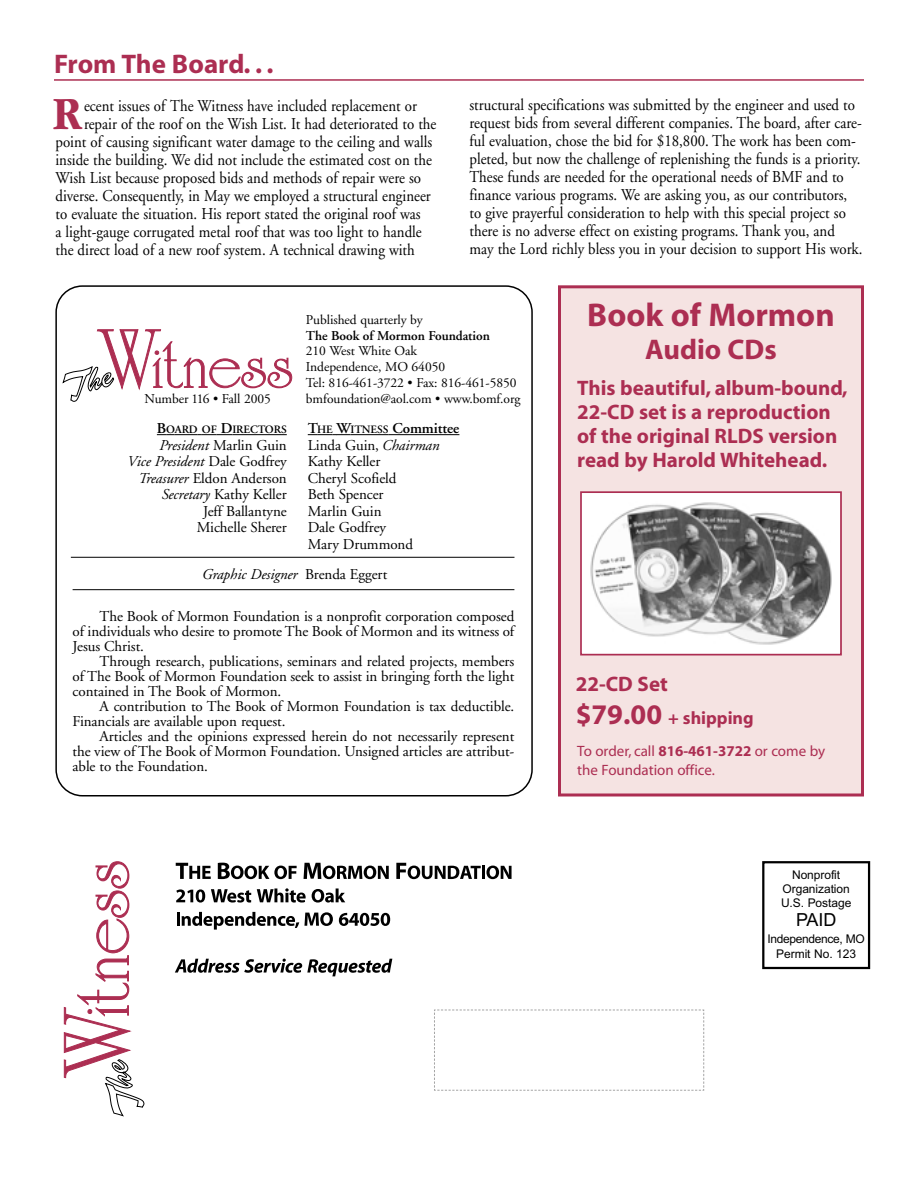
<style>
.page{position:relative;width:918px;height:1188px;background:#fff}
.page>*{position:absolute;margin:0;border:0;box-sizing:border-box;transform-origin:0 0}
.t1{font:700 48.15px "Garamond";color:#ac2e52;scale:.9 1}
.t2{font:700 33px "Myriad";color:#ac2e52}
.t3{font:700 28.5px "Myriad";color:#ac2e52}
.t4{font:700 27px "Myriad";color:#ac2e52}
.t5{font:700 21px/24px "Myriad";color:#ac2e52}
.t6{font:700 18px "Myriad";color:#ac2e52}
.t7{font:18px "Arial";color:#000}
.t8{font:16.5px/18px "Adobe Garamond";color:#000;scale:.9 1}
.t9{font:15px/16.5px "Adobe Garamond";letter-spacing:-.005em;color:#000;text-align:justify}
.t10{font:15px/19.5px "Myriad";color:#ac2e52}
.t11{font:italic 15px "Adobe Garamond";letter-spacing:-.005em;color:#000}
.t12{font:13.5px/15.8px "Adobe Garamond";letter-spacing:-.005em;color:#000}
.t13{font:600 13.5px "Adobe Garamond";letter-spacing:-.005em;color:#000}
.t14{font:12px/14.4px "Arial";letter-spacing:-.005em;color:#000;text-align:center}
.t15{font:12px/14.4px "Arial";letter-spacing:-.03em;color:#000;text-align:center}
.t16{font:600 11.25px "Adobe Garamond";letter-spacing:-.005em;color:#000}
.s1{font-size:15px}
.s2{font-style:italic}
.s3{font-weight:600}
.s4{font-weight:600;font-size:11.25px}
.s5{font-style:normal}
.s6{font-size:28.5px}
.s7{font-weight:700}
</style>
<div class="page">
<svg style="left:55px;top:285px;width:478px;height:511px"></svg>
<svg style="left:63px;top:329px;width:229px;height:73px"></svg>
<svg style="left:157px;top:434px;width:75px;height:1px"></svg>
<hr style="left:232px;top:434px;width:33px;height:1px;background:#000">
<svg style="left:265px;top:434px;width:22px;height:1px"></svg>
<svg style="left:308px;top:434px;width:42px;height:1px"></svg>
<hr style="left:350px;top:434px;width:38px;height:1px;background:#000">
<hr style="left:388px;top:434px;width:71px;height:1px;background:#000">
<hr style="left:73px;top:589px;width:441px;height:1px;background:#000">
<div style="left:762px;top:861px;width:108px;height:108px;border:2px solid #000"></div>
<svg style="left:64px;top:861px;width:80px;height:255px"></svg>
<svg style="left:434px;top:1009px;width:270px;height:82px"></svg>
<svg style="left:176px;top:863px;width:35px;height:16px"></svg>
<svg style="left:218px;top:863px;width:79px;height:16px"></svg>
<svg style="left:304px;top:863px;width:85px;height:16px"></svg>
<svg style="left:396px;top:863px;width:116px;height:16px"></svg>
<svg style="left:176px;top:889px;width:29px;height:14px"></svg>
<svg style="left:211px;top:889px;width:40px;height:14px"></svg>
<svg style="left:257px;top:888px;width:49px;height:15px"></svg>
<svg style="left:312px;top:888px;width:33px;height:15px"></svg>
<svg style="left:177px;top:912px;width:156px;height:18px"></svg>
<svg style="left:339px;top:913px;width:51px;height:13px"></svg>
<svg style="left:175px;top:959px;width:217px;height:17px"></svg>
<hr style="left:71px;top:557px;width:443px;height:1px;background:#000">
<hr style="left:54px;top:79px;width:810px;height:2px;background:#ac2e52">
<div style="left:560px;top:287px;width:302px;height:508px;background:#f5e3e2"></div>
<div style="left:558px;top:285px;width:306px;height:511px;border:3px solid #ac2e52"></div>
<div style="left:581px;top:492px;width:260px;height:163px;background:#fff"></div>
<img style="left:590px;top:502px;width:242px;height:143px">
<div style="left:580px;top:491px;width:262px;height:164px;border:2px solid #ac2e52"></div>
<h3 class="t4" style="left:54px;top:54px;width:221px">From The Board. . .</h3>
<h1 class="t1" style="left:53px;top:95px;width:33px">R</h1>
<p class="t8" style="left:84px;top:98px;width:371px">ecent issues of The Witness have included replacement or</p>
<p class="t8" style="left:84px;top:116px;width:393px">repair of the roof on the Wish List. It had deteriorated to the</p>
<p class="t8" style="left:55px;top:134px;width:420px">point of causing significant water damage to the ceiling and walls</p>
<p class="t8" style="left:55px;top:152px;width:420px">inside the building. We did not include the estimated cost on the</p>
<p class="t8" style="left:55px;top:170px;width:408px">Wish List because proposed bids and methods of repair were so</p>
<p class="t8" style="left:55px;top:188px;width:419px">diverse. Consequently, in May we employed a structural engineer</p>
<p class="t8" style="left:55px;top:206px;width:407px">to evaluate the situation. His report stated the original roof was</p>
<p class="t8" style="left:55px;top:224px;width:408px">a light-gauge corrugated metal roof that was too light to handle</p>
<p class="t8" style="left:55px;top:242px;width:401px">the direct load of a new roof system. A technical drawing with</p>
<p class="t8" style="left:470px;top:98px;width:438px">structural specifications was submitted by the engineer and used to request bids from several different companies. The board, after care&shy;ful evaluation, chose the bid for $18,800. The work has been com&shy;pleted, but now the challenge of replenishing the funds is a priority.<br>These funds are needed for the operational needs of BMF and to finance various programs. We are asking you, as our contributors, to give prayerful consideration to help with this special project so there is no adverse effect on existing programs. Thank you, and may the Lord richly bless you in your decision to support His work.</p>
<p class="t12" style="left:145px;top:392px;width:128px">Number 116 • Fall 2005</p>
<p class="t16" style="left:157px;top:425px;width:131px"><span class="s1">B</span>OARD OF <span class="s1">D</span>IRECTORS</p>
<p class="t9" style="left:127px;top:438px;width:161px;text-align:right"><span class="s2">President</span> Marlin Guin<br><span class="s2">Vice President</span> Dale Godfrey<br><span class="s2">Treasurer</span> Eldon Anderson<br><span class="s2">Secretary</span> Kathy Keller<br>Jeff Ballantyne<br>Michelle Sherer</p>
<p class="t12" style="left:306px;top:313px;width:118px">Published quarterly by</p>
<p class="t13" style="left:306px;top:330px;width:185px">The Book of Mormon Foundation</p>
<p class="t12" style="left:306px;top:344px;width:216px">210 West White Oak<br>Independence, MO 64050<br>Tel: 816-461-3722 • Fax: 816-461-5850 bmfoundation@aol.com • www.bomf.org</p>
<p class="t9" style="left:308px;top:422px;width:153px;text-align:left"><span class="s3">T</span><span class="s4">HE</span> <span class="s3">W</span><span class="s4">ITNESS</span> <span class="s3">Committee<br></span>Linda Guin, <span class="s2">Chairman<br></span>Kathy Keller<br>Cheryl Scofield<br>Beth Spencer<br>Marlin Guin<br>Dale Godfrey<br>Mary Drummond</p>
<p class="t11" style="left:202px;top:568px;width:187px">Graphic Designer <span class="s5">Brenda Eggert</span></p>
<p class="t9" style="left:73px;top:610px;width:443px;line-height:15px;text-indent:27px">The Book of Mormon Foundation is a nonprofit corporation composed of individuals who desire to promote The Book of Mormon and its witness of Jesus Christ.</p>
<p class="t9" style="left:73px;top:655px;width:443px;line-height:15px;text-indent:27px">Through research, publications, seminars and related projects, members of The Book of Mormon Foundation seek to assist in bringing forth the light contained in The Book of Mormon.</p>
<p class="t9" style="left:73px;top:700px;width:443px;line-height:15px;text-indent:27px">A contribution to The Book of Mormon Foundation is tax deductible.<br>Financials are available upon request.</p>
<p class="t9" style="left:73px;top:730px;width:443px;line-height:15px;text-indent:27px">Articles and the opinions expressed herein do not necessarily represent the view of The Book of Mormon Foundation. Unsigned articles are attribut&shy;able to the Foundation.</p>
<h2 class="t2" style="left:587px;top:303px;width:249px">Book of Mormon</h2>
<h3 class="t3" style="left:645px;top:339px;width:133px">Audio CDs</h3>
<p class="t5" style="left:577px;top:378px;width:272px">This beautiful, album-bound,<br>22-CD set is a reproduction of the original RLDS version read by Harold Whitehead.</p>
<p class="t5" style="left:576px;top:674px;width:94px">22-CD Set</p>
<p class="t6" style="left:576px;top:711px;width:180px"><span class="s6">$79.00</span> + shipping</p>
<p class="t10" style="left:577px;top:742px;width:250px">To order, call <span class="s7">816-461-3722</span> or come by the Foundation office.</p>
<p class="t14" style="left:781px;top:868px;width:72px">Nonprofit<br>Organization<br>U.S. Postage</p>
<p class="t7" style="left:796px;top:913px;width:42px">PAID</p>
<p class="t15" style="left:767px;top:933px;width:99px">Independence, MO<br>Permit No. 123</p>
</div>
